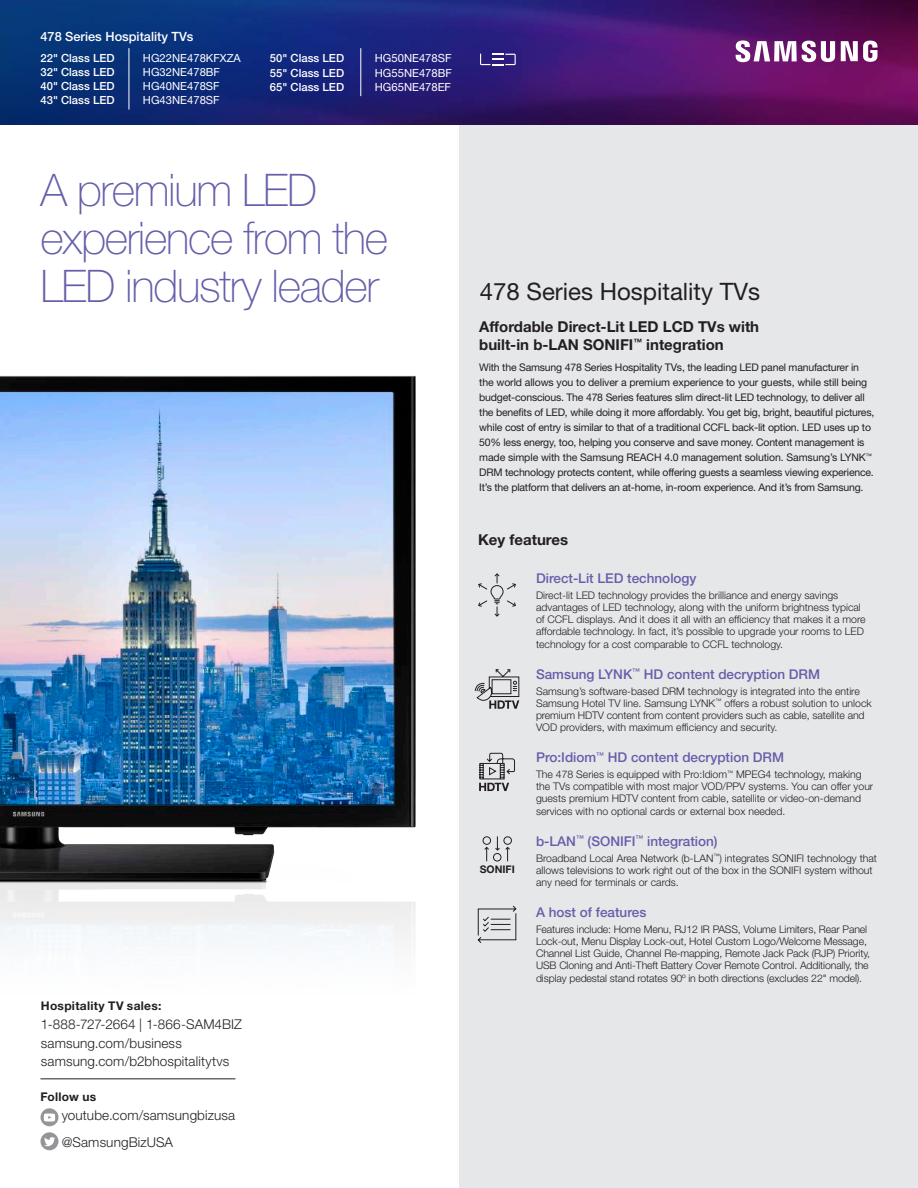
<style>
.page{position:relative;width:918px;height:1188px;background:#fff}
.page>*{position:absolute;margin:0;border:0;box-sizing:border-box;transform-origin:0 0}
.t1{font:100 45px/48px "Helvetica Neue";letter-spacing:-.03em;color:#645faa}
.t2{font:24px "Helvetica Neue";color:#231f20}
.t3{font:700 15px/18px "Helvetica Neue";color:#231f20}
.t4{font:500 13.5px "Helvetica Neue";color:#645faa}
.t5{font:300 13.5px/18.8px "Helvetica Neue";letter-spacing:.01em;color:#231f20}
.t6{font:500 12.75px "Helvetica Neue";color:#fff}
.t7{font:700 12px "Helvetica Neue";letter-spacing:.02em;color:#231f20}
.t8{font:11.25px/14.1px "Helvetica Neue";color:#fff}
.t9{font:500 11.25px/14.1px "Helvetica Neue";color:#fff;text-align:justify}
.t10{font:300 10.5px/12.1px "Helvetica Neue";color:#231f20}
.t11{font:10.5px/15px "Helvetica Neue";letter-spacing:-.02em;color:#231f20}
.t12{font:700 10.5px "Helvetica Neue";color:#231f20}
</style>
<div class="page">
<div style="left:459px;top:0;width:459px;height:1188px;background:#e6e7e9"></div>
<img style="left:0;top:0;width:918px;height:124px">
<img style="left:0;top:375px;width:416px;height:567px">
<hr style="left:129px;top:48px;width:1px;height:62px;background:#fff">
<svg style="left:480px;top:54px;width:36px;height:11px"></svg>
<hr style="left:360px;top:48px;width:1px;height:48px;background:#fff">
<svg style="left:736px;top:40px;width:99px;height:22px;background:#b991ba"></svg>
<svg style="left:841px;top:41px;width:37px;height:21px"></svg>
<hr style="left:40px;top:1078px;width:195px;height:1px;background:#231f20">
<div style="left:40px;top:1132px;width:18px;height:18px;background:#939598;border-radius:50%"></div>
<svg style="left:44px;top:1137px;width:11px;height:9px"></svg>
<svg style="left:40px;top:1108px;width:18px;height:18px"></svg>
<svg style="left:44px;top:1114px;width:11px;height:8px"></svg>
<svg style="left:478px;top:573px;width:38px;height:44px"></svg>
<svg style="left:474px;top:669px;width:46px;height:40px"></svg>
<svg style="left:477px;top:905px;width:40px;height:38px"></svg>
<svg style="left:479px;top:752px;width:36px;height:39px"></svg>
<svg style="left:482px;top:836px;width:30px;height:26px"></svg>
<p class="t6" style="left:40px;top:28px;width:155px">478 Series Hospitality TVs</p>
<p class="t9" style="left:40px;top:51px;width:76px">22" Class LED 32" Class LED 40" Class LED 43" Class LED</p>
<p class="t8" style="left:143px;top:51px;width:99px">HG22NE478KFXZA<br>HG32NE478BF<br>HG40NE478SF<br>HG43NE478SF</p>
<p class="t9" style="left:270px;top:51px;width:76px">50" Class LED 55" Class LED 65" Class LED</p>
<p class="t8" style="left:375px;top:51px;width:79px;text-align:justify">HG50NE478SF HG55NE478BF HG65NE478EF</p>
<h1 class="t1" style="left:40px;top:166px;width:349px">A premium LED experience from the<br>LED industry leader</h1>
<p class="t7" style="left:41px;top:999px;width:122px">Hospitality TV sales:</p>
<p class="t5" style="left:41px;top:1015px;width:203px">1-888-727-2664 | 1-866-SAM4BIZ samsung.com/business samsung.com/b2bhospitalitytvs</p>
<p class="t7" style="left:40px;top:1089px;width:57px">Follow us</p>
<p class="t5" style="left:62px;top:1132px;width:113px">@SamsungBizUSA</p>
<p class="t5" style="left:62px;top:1106px;width:175px">youtube.com/samsungbizusa</p>
<h2 class="t2" style="left:480px;top:277px;width:282px">478 Series Hospitality TVs</h2>
<h3 class="t3" style="left:479px;top:317px;width:281px">Affordable Direct-Lit LED LCD TVs with built-in b-LAN SONIFI<sup>™</sup> integration</h3>
<p class="t11" style="left:479px;top:360px;width:397px">With the Samsung 478 Series Hospitality TVs, the leading LED panel manufacturer in the world allows you to deliver a premium experience to your guests, while still being budget-conscious. The 478 Series features slim direct-lit LED technology, to deliver all the benefits of LED, while doing it more affordably. You get big, bright, beautiful pictures, while cost of entry is similar to that of a traditional CCFL back-lit option. LED uses up to 50% less energy, too, helping you conserve and save money. Content management is made simple with the Samsung REACH 4.0 management solution. Samsung’s LYNK<sup>™ </sup>DRM technology protects content, while offering guests a seamless viewing experience.<br>It’s the platform that delivers an at-home, in-room experience. And it’s from Samsung.</p>
<h3 class="t3" style="left:478px;top:530px;width:92px">Key features</h3>
<p class="t4" style="left:536px;top:570px;width:162px">Direct-Lit LED technology</p>
<p class="t10" style="left:536px;top:589px;width:331px">Direct-lit LED technology provides the brilliance and energy savings advantages of LED technology, along with the uniform brightness typical of CCFL displays. And it does it all with an efficiency that makes it a more affordable technology. In fact, it’s possible to upgrade your rooms to LED technology for a cost comparable to CCFL technology.</p>
<p class="t4" style="left:536px;top:666px;width:286px">Samsung LYNK<sup>™</sup> HD content decryption DRM</p>
<p class="t10" style="left:536px;top:685px;width:337px">Samsung’s software-based DRM technology is integrated into the entire Samsung Hotel TV line. Samsung LYNK<sup>™</sup> offers a robust solution to unlock premium HDTV content from content providers such as cable, satellite and VOD providers, with maximum efficiency and security.</p>
<p class="t4" style="left:536px;top:750px;width:250px">Pro:Idiom<sup>™</sup> HD content decryption DRM</p>
<p class="t10" style="left:536px;top:768px;width:339px">The 478 Series is equipped with Pro:Idiom<sup>™</sup> MPEG4 technology, making the TVs compatible with most major VOD/PPV systems. You can offer your guests premium HDTV content from cable, satellite or video-on-demand services with no optional cards or external box needed.</p>
<p class="t4" style="left:536px;top:833px;width:183px">b-LAN<sup>™</sup> (SONIFI<sup>™</sup> integration)</p>
<p class="t10" style="left:536px;top:851px;width:343px">Broadband Local Area Network (b-LAN<sup>™</sup>) integrates SONIFI technology that allows televisions to work right out of the box in the SONIFI system without any need for terminals or cards.</p>
<p class="t4" style="left:536px;top:904px;width:112px">A host of features</p>
<p class="t10" style="left:536px;top:923px;width:336px">Features include: Home Menu, RJ12 IR PASS, Volume Limiters, Rear Panel Lock-out, Menu Display Lock-out, Hotel Custom Logo/Welcome Message, Channel List Guide, Channel Re-mapping, Remote Jack Pack (RJP) Priority, USB Cloning and Anti-Theft Battery Cover Remote Control. Additionally, the display pedestal stand rotates 90º in both directions (excludes 22" model).</p>
<p class="t12" style="left:480px;top:862px;width:37px">SONIFI</p>
</div>
